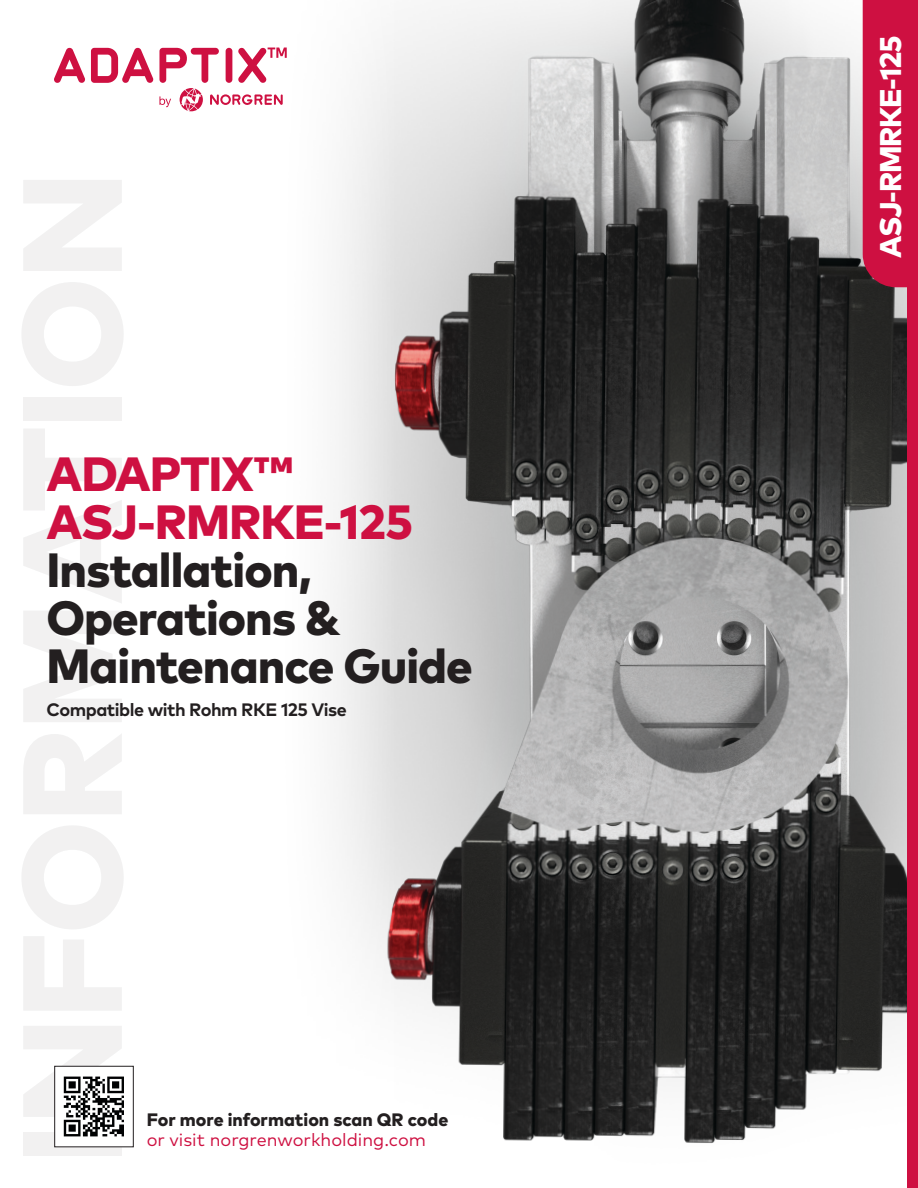
<style>
.page{position:relative;width:918px;height:1188px;background:#fff}
.page>*{position:absolute;margin:0;border:0;box-sizing:border-box;transform-origin:0 0}
.t1{font:800 48px/48px "Mark Pro";letter-spacing:-.02em;color:#231f20}
.t2{font:800 48px "Mark Pro";letter-spacing:-.02em;color:#ce1041}
.t3{font:800 30px "Mark Pro";letter-spacing:-.04em;color:#fff}
.t4{font:18px "Mark Pro";color:#ce1041}
.t5{font:800 18px "Mark Pro";color:#231f20}
.t6{font:700 18px "Mark Pro";letter-spacing:-.025em;color:#231f20}
</style>
<div class="page">
<img style="left:54px;top:0;width:854px;height:1183px">
<svg style="left:54px;top:47px;width:233px;height:64px"></svg>
<div style="left:226px;top:48px;width:6px;height:35px;background:#ce1041;border-radius:3px"></div>
<div style="left:863px;top:0;width:45px;height:287px;background:#ce1041"></div>
<div style="left:908px;top:0;width:10px;height:1188px;background:#ce1041"></div>
<div style="left:55px;top:1066px;width:78px;height:81px;background:#fff"></div>
<div style="left:55px;top:1066px;width:79px;height:81px;border:1px solid #231f20"></div>
<img style="left:63px;top:1076px;width:61px;height:61px">
<p class="t2" style="left:46px;top:437px;width:248px">ADAPTIX™</p>
<p class="t2" style="left:46px;top:485px;width:368px">ASJ-RMRKE-125</p>
<p class="t1" style="left:46px;top:542px;width:428px">Installation,<br>Operations &amp;<br>Maintenance Guide</p>
<p class="t6" style="left:46px;top:696px;width:302px">Compatible with Rohm RKE 125 Vise</p>
<p class="t5" style="left:147px;top:1106px;width:303px">For more information scan QR code</p>
<p class="t4" style="left:147px;top:1126px;width:281px">or visit norgrenworkholding.com</p>
<p class="t3" style="left:868px;top:258px;width:223px;rotate:-90deg">ASJ-RMRKE-125</p>
</div>
